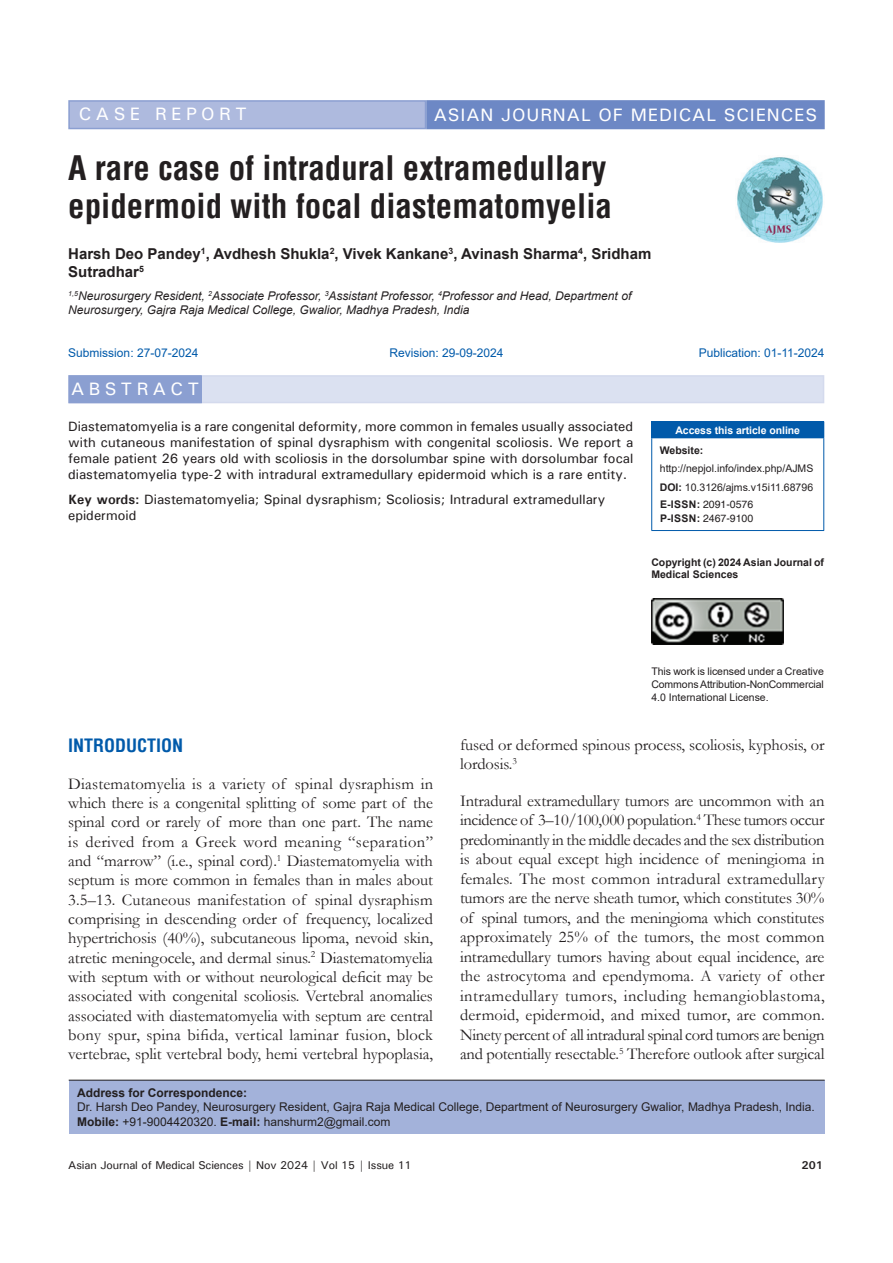
<style>
.page{position:relative;width:893px;height:1263px;background:#fff}
.page>*{position:absolute;margin:0;border:0;box-sizing:border-box;transform-origin:0 0}
.AT{font:700 condensed 33px/37.5px "Helvetica";color:#231f20}
.AH{font:500 18px "Univers";letter-spacing:.05em;color:#fff}
.TX{font:700 condensed 18px "Helvetica";color:#015aaa}
.AH-2{font:500 18px "Univers";letter-spacing:.25em;color:#fff}
.ABSH{font:500 18px "Univers";letter-spacing:.25em;color:#fff}
.TX-2{font:16.5px/19.4px "Garamond";letter-spacing:-.005em;color:#231f20;text-align:justify}
.AU{font:700 15px/18px "Helvetica";color:#231f20}
.ABS{font:500 13.5px/16.2px "Univers";color:#231f20;text-align:justify}
.KWD{font:500 13.5px/16.2px "Univers";color:#231f20}
.ADD{font:12px/14.4px "Arial";color:#231f20}
.AFF{font:italic 12px/14.4px "Arial";color:#231f20}
.HIS{font:12px "Arial";color:#015aaa}
.t1{font:500 11.25px "Univers";letter-spacing:-.01em;color:#231f20}
.t2{font:700 11.25px "Univers";color:#231f20}
.License{font:10.5px/12.6px "Arial";letter-spacing:-.01em;color:#231f20;text-align:justify}
.License-2{font:700 10.5px/12.6px "Arial";color:#231f20}
.Web{font:10.5px/18.8px "Arial";color:#231f20}
.ISSN{font:10.5px/14.2px "Helvetica";color:#231f20}
.DOI{font:10.5px "Arial";color:#231f20}
.t3{font:700 10.5px "Arial";letter-spacing:-.005em;color:#fff}
.s1{font-weight:700}
</style>
<div class="page">
<div style="left:69px;top:1080px;width:756px;height:54px;background:#a3b2da"></div>
<hr style="left:69px;top:1080px;width:756px;height:1px;background:#231f20">
<img style="left:737px;top:157px;width:86px;height:86px">
<div style="left:69px;top:101px;width:356px;height:28px;background:#aebade"></div>
<div style="left:68px;top:100px;width:358px;height:29px;border:2px solid #8b9fd1"></div>
<div style="left:427px;top:101px;width:397px;height:28px;background:#6d88c5"></div>
<div style="left:426px;top:100px;width:399px;height:29px;border:2px solid #6d88c5"></div>
<div style="left:69px;top:375px;width:755px;height:28px;background:#dbe1f1"></div>
<div style="left:69px;top:376px;width:132px;height:26px;background:#8b9fd1"></div>
<div style="left:68px;top:375px;width:134px;height:28px;border:2px solid #8b9fd1"></div>
<div style="left:652px;top:422px;width:172px;height:16px;background:#015aaa"></div>
<svg style="left:651px;top:422px;width:1px;height:15px"></svg>
<hr style="left:651px;top:421px;width:173px;height:1px;background:#015aaa">
<hr style="left:651px;top:438px;width:1px;height:92px;background:#015aaa">
<hr style="left:651px;top:437px;width:173px;height:1px;background:#015aaa">
<hr style="left:823px;top:438px;width:1px;height:92px;background:#015aaa">
<hr style="left:651px;top:530px;width:173px;height:1px;background:#015aaa">
<img style="left:651px;top:598px;width:132px;height:47px">
<p class="AH-2" style="left:79px;top:103px;width:169px">CASE REPORT</p>
<p class="AH" style="left:434px;top:103px;width:385px">ASIAN JOURNAL OF MEDICAL SCIENCES</p>
<p class="AT" style="left:68px;top:149px;width:545px">A rare case of intradural extramedullary epidermoid with focal diastematomyelia</p>
<p class="AU" style="left:68px;top:245px;width:584px">Harsh Deo Pandey<sup>1</sup>, Avdhesh Shukla<sup>2</sup>, Vivek Kankane<sup>3</sup>, Avinash Sharma<sup>4</sup>, Sridham<br>Sutradhar<sup>5</sup></p>
<p class="AFF" style="left:68px;top:289px;width:564px"><sup>1,5</sup>Neurosurgery Resident, <sup>2</sup>Associate Professor, <sup>3</sup>Assistant Professor, <sup>4</sup>Professor and Head, Department of<br>Neurosurgery, Gajra Raja Medical College, Gwalior, Madhya Pradesh, India</p>
<p class="HIS" style="left:68px;top:345px;width:132px">Submission: 27-07-2024</p>
<p class="HIS" style="left:389px;top:345px;width:116px">Revision: 29-09-2024</p>
<p class="HIS" style="left:699px;top:345px;width:127px">Publication: 01-11-2024</p>
<p class="ABSH" style="left:71px;top:378px;width:129px">ABSTRACT</p>
<p class="ABS" style="left:68px;top:418px;width:567px">Diastematomyelia is a rare congenital deformity, more common in females usually associated with cutaneous manifestation of spinal dysraphism with congenital scoliosis. We report a female patient 26 years old with scoliosis in the dorsolumbar spine with dorsolumbar focal diastematomyelia type-2 with intradural extramedullary epidermoid which is a rare entity.</p>
<p class="KWD" style="left:68px;top:491px;width:539px"><span class="s1">Key words:</span> Diastematomyelia; Spinal dysraphism; Scoliosis; Intradural extramedullary epidermoid</p>
<p class="t3" style="left:675px;top:422px;width:126px">Access this article online</p>
<p class="Web" style="left:660px;top:440px;width:155px"><span class="s1">Website: </span>http://nepjol.info/index.php/AJMS</p>
<p class="DOI" style="left:660px;top:480px;width:155px"><span class="s1">DOI:</span> 10.3126/ajms.v15i11.68796</p>
<p class="ISSN" style="left:660px;top:498px;width:95px"><span class="s1">E-ISSN:</span> 2091-0576<br><span class="s1">P-ISSN:</span> 2467-9100</p>
<p class="License-2" style="left:651px;top:556px;width:174px">Copyright (c) 2024 Asian Journal of<br>Medical Sciences</p>
<p class="License" style="left:651px;top:665px;width:174px">This work is licensed under a Creative Commons Attribution-NonCommercial 4.0 International License.</p>
<p class="TX" style="left:68px;top:734px;width:117px">INTRODUCTION</p>
<p class="TX-2" style="left:68px;top:773px;width:366px">Diastematomyelia is a variety of spinal dysraphism in which there is a congenital splitting of some part of the spinal cord or rarely of more than one part. The name is derived from a Greek word meaning “separation” and “marrow” (i.e., spinal cord).<sup>1</sup> Diastematomyelia with septum is more common in females than in males about 3.5–13. Cutaneous manifestation of spinal dysraphism comprising in descending order of frequency, localized hypertrichosis (40%), subcutaneous lipoma, nevoid skin, atretic meningocele, and dermal sinus.<sup>2</sup> Diastematomyelia with septum with or without neurological deficit may be associated with congenital scoliosis. Vertebral anomalies associated with diastematomyelia with septum are central bony spur, spina bifida, vertical laminar fusion, block vertebrae, split vertebral body, hemi vertebral hypoplasia,</p>
<p class="TX-2" style="left:460px;top:734px;width:366px">fused or deformed spinous process, scoliosis, kyphosis, or lordosis.<sup>3</sup></p>
<p class="TX-2" style="left:460px;top:790px;width:366px">Intradural extramedullary tumors are uncommon with an incidence of 3–10/100,000 population.<sup>4</sup> These tumors occur predominantly in the middle decades and the sex distribution is about equal except high incidence of meningioma in females. The most common intradural extramedullary tumors are the nerve sheath tumor, which constitutes 30% of spinal tumors, and the meningioma which constitutes approximately 25% of the tumors, the most common intramedullary tumors having about equal incidence, are the astrocytoma and ependymoma. A variety of other intramedullary tumors, including hemangioblastoma, dermoid, epidermoid, and mixed tumor, are common.<br>Ninety percent of all intradural spinal cord tumors are benign and potentially resectable.<sup>5</sup> Therefore outlook after surgical</p>
<p class="ADD" style="left:77px;top:1085px;width:739px"><span class="s1">Address for Correspondence:<br></span>Dr. Harsh Deo Pandey, Neurosurgery Resident, Gajra Raja Medical College, Department of Neurosurgery Gwalior, Madhya Pradesh, India.<br><span class="s1">Mobile:</span> +91-9004420320. <span class="s1">E-mail:</span> hanshurm2@gmail.com</p>
<p class="t1" style="left:68px;top:1157px;width:345px">Asian Journal of Medical Sciences | Nov 2024 | Vol 15 | Issue 11</p>
<p class="t2" style="left:802px;top:1158px;width:23px">201</p>
</div>
